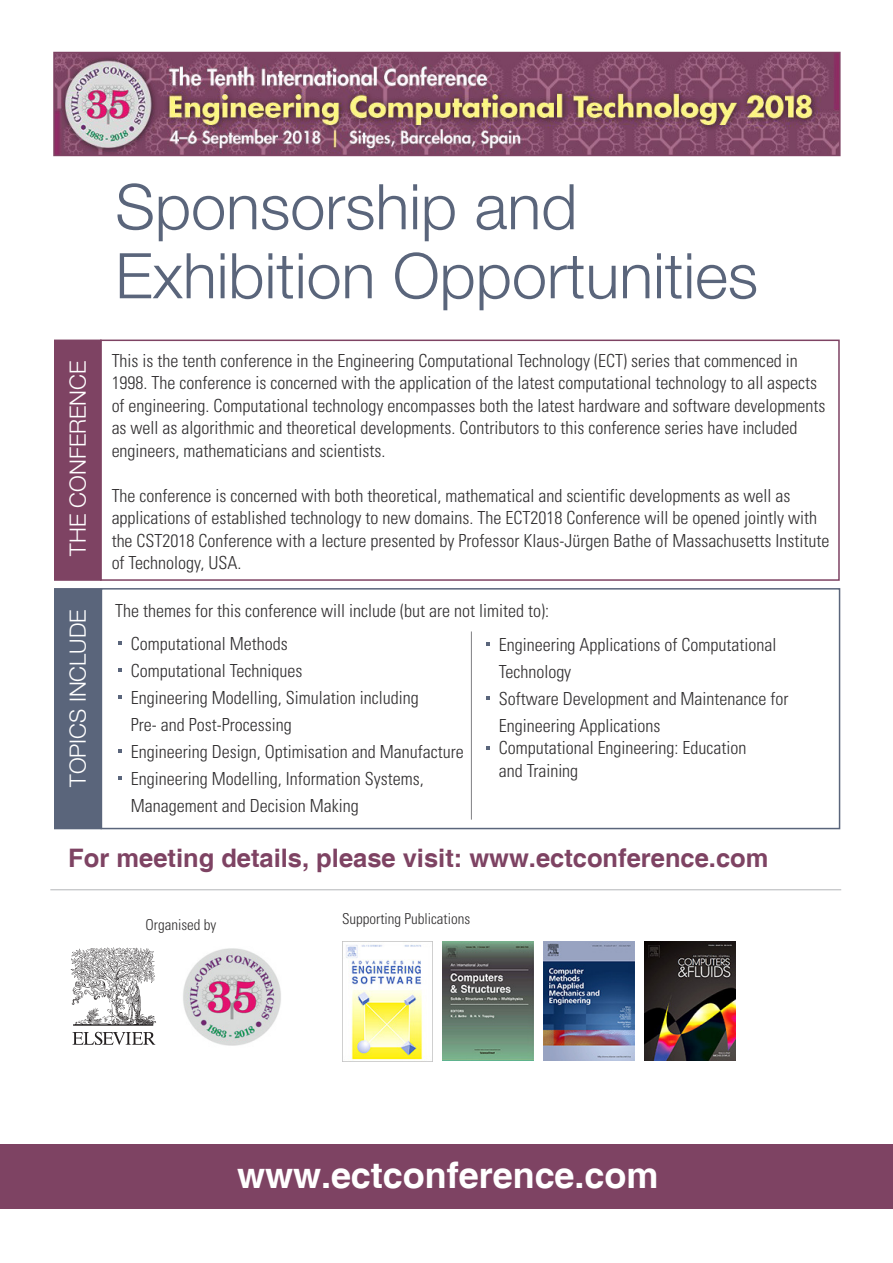
<style>
.page{position:relative;width:893px;height:1263px;background:#fff}
.page>*{position:absolute;margin:0;border:0;box-sizing:border-box;transform-origin:0 0}
.t1{font:300 63px/69px "Helvetica Neue";color:#5a657b}
.t2{font:700 36px "Helvetica";color:#fff}
.t3{font:700 25.5px "Helvetica";color:#7e4363}
.t4{font:300 22.5px "Helvetica Neue";color:#fff}
.t5{font:300 condensed 18px/22.5px "Univers";color:#312f30}
.t6{font:300 condensed 15px "Univers";color:#312f30}
</style>
<div class="page">
<div style="left:0;top:1144px;width:893px;height:65px;background:#7e4363"></div>
<div style="left:54px;top:339px;width:45px;height:242px;background:#7e4363"></div>
<svg style="left:99px;top:339px;width:741px;height:242px"></svg>
<svg style="left:71px;top:947px;width:85px;height:79px"></svg>
<svg style="left:72px;top:1032px;width:83px;height:13px"></svg>
<hr style="left:50px;top:889px;width:791px;height:1px;background:#bcbdc0">
<div style="left:54px;top:588px;width:46px;height:242px;background:#5a657b"></div>
<svg style="left:100px;top:588px;width:741px;height:242px"></svg>
<svg style="left:119px;top:641px;width:3px;height:4px"></svg>
<svg style="left:119px;top:668px;width:3px;height:4px"></svg>
<svg style="left:119px;top:695px;width:3px;height:4px"></svg>
<svg style="left:119px;top:749px;width:3px;height:4px"></svg>
<svg style="left:119px;top:776px;width:3px;height:4px"></svg>
<svg style="left:486px;top:642px;width:4px;height:4px"></svg>
<svg style="left:486px;top:696px;width:4px;height:4px"></svg>
<svg style="left:486px;top:746px;width:4px;height:4px"></svg>
<img style="left:56px;top:55px;width:782px;height:98px">
<div style="left:53px;top:52px;width:788px;height:104px;border:2px solid #7e4363"></div>
<img style="left:342px;top:942px;width:91px;height:119px">
<img style="left:443px;top:941px;width:91px;height:120px">
<img style="left:544px;top:941px;width:90px;height:120px">
<img style="left:644px;top:941px;width:91px;height:120px">
<img style="left:183px;top:948px;width:98px;height:98px">
<hr style="left:471px;top:631px;width:1px;height:189px;background:#808083">
<p class="t1" style="left:115px;top:171px;width:644px">Sponsorship and<br>Exhibition Opportunities</p>
<p class="t4" style="left:64px;top:556px;width:197px;rotate:-90deg">THE CONFERENCE</p>
<p class="t5" style="left:112px;top:349px;width:715px">This is the tenth conference in the Engineering Computational Technology (ECT) series that commenced in 1998. The conference is concerned with the application of the latest computational technology to all aspects of engineering. Computational technology encompasses both the latest hardware and software developments as well as algorithmic and theoretical developments. Contributors to this conference series have included engineers, mathematicians and scientists.</p>
<p class="t5" style="left:112px;top:484px;width:719px">The conference is concerned with both theoretical, mathematical and scientific developments as well as applications of established technology to new domains. The ECT2018 Conference will be opened jointly with the CST2018 Conference with a lecture presented by Professor Klaus-Jürgen Bathe of Massachusetts Institute of Technology, USA.</p>
<p class="t4" style="left:64px;top:787px;width:179px;rotate:-90deg">TOPICS INCLUDE</p>
<p class="t5" style="left:115px;top:600px;width:435px">The themes for this conference will include (but are not limited to):</p>
<p class="t5" style="left:131px;top:632px;width:158px">Computational Methods</p>
<p class="t5" style="left:131px;top:659px;width:173px">Computational Techniques</p>
<p class="t5" style="left:131px;top:686px;width:289px">Engineering Modelling, Simulation including</p>
<p class="t5" style="left:131px;top:713px;width:162px">Pre- and Post-Processing</p>
<p class="t5" style="left:131px;top:740px;width:334px">Engineering Design, Optimisation and Manufacture</p>
<p class="t5" style="left:131px;top:767px;width:294px">Engineering Modelling, Information Systems,</p>
<p class="t5" style="left:131px;top:794px;width:229px">Management and Decision Making</p>
<p class="t5" style="left:499px;top:633px;width:279px">Engineering Applications of Computational</p>
<p class="t5" style="left:499px;top:660px;width:74px">Technology</p>
<p class="t5" style="left:499px;top:687px;width:291px">Software Development and Maintenance for</p>
<p class="t5" style="left:499px;top:714px;width:163px">Engineering Applications</p>
<p class="t5" style="left:499px;top:737px;width:249px">Computational Engineering: Education</p>
<p class="t5" style="left:499px;top:759px;width:81px">and Training</p>
<p class="t3" style="left:68px;top:842px;width:702px">For meeting details, please visit: www.ectconference.com</p>
<p class="t6" style="left:146px;top:915px;width:72px">Organised by</p>
<p class="t6" style="left:342px;top:909px;width:130px">Supporting Publications</p>
<p class="t2" style="left:237px;top:1153px;width:423px">www.ectconference.com</p>
</div>
